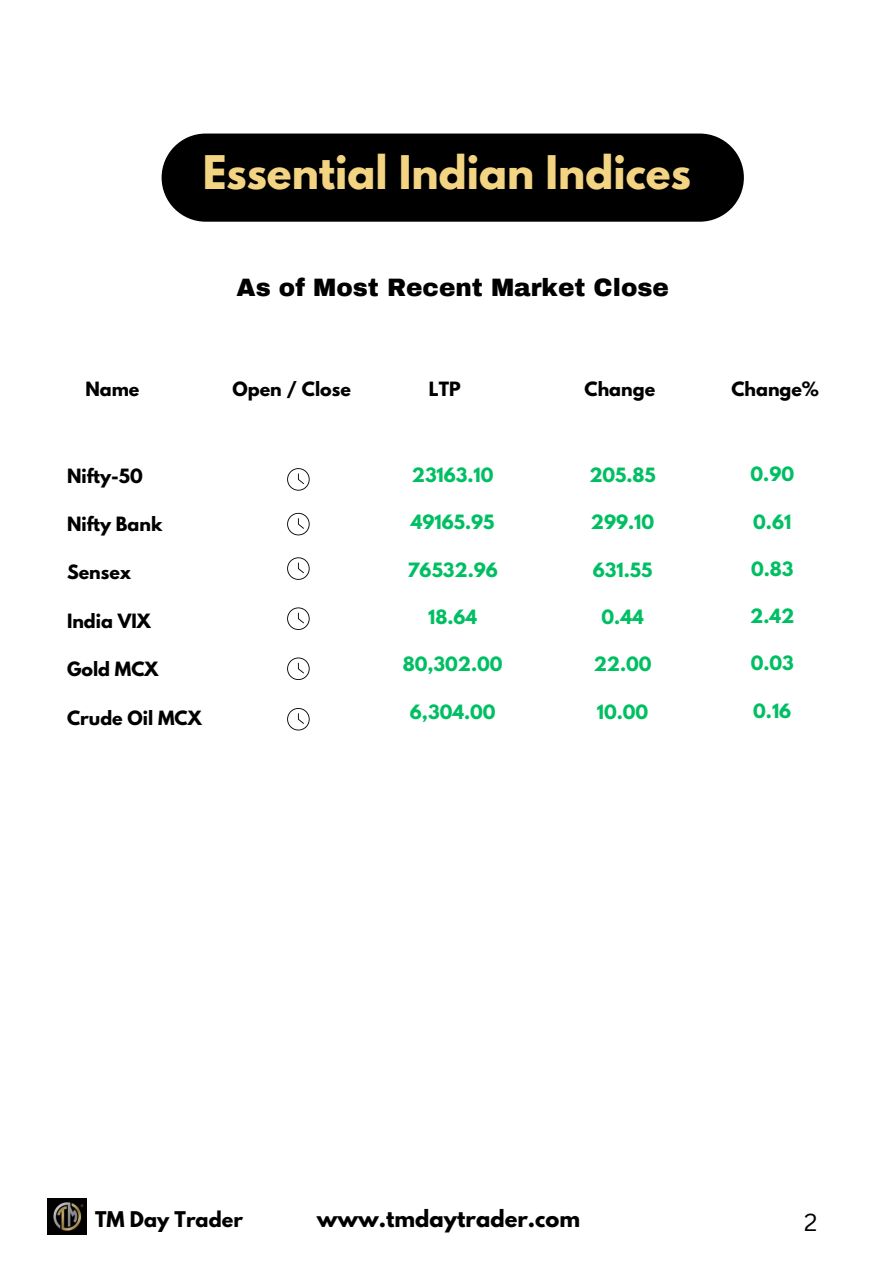
<style>
.page{position:relative;width:894px;height:1264px;background:#fff}
.page>*{position:absolute;margin:0;border:0;box-sizing:border-box;transform-origin:0 0}
.t1{font:700 41.1px "League Spartan";color:#f3d482}
.t2{font:900 24.6px "Archivo";color:#000}
.t3{font:24px "Canva Sans";color:#000}
.t4{font:700 21px "League Spartan";color:#000}
.t5{font:700 19.2px "League Spartan";color:#000}
.t6{font:700 17.55px "League Spartan";color:#00bf63}
.t7{font:700 17.4px "League Spartan";color:#000}
</style>
<div class="page">
<div style="left:161px;top:133px;width:582px;height:89px;background:#000;border-radius:44px"></div>
<img style="left:47px;top:1198px;width:40px;height:36px">
<svg style="left:287px;top:468px;width:22px;height:22px"></svg>
<svg style="left:287px;top:557px;width:22px;height:23px"></svg>
<svg style="left:287px;top:607px;width:22px;height:23px"></svg>
<svg style="left:287px;top:657px;width:22px;height:23px"></svg>
<svg style="left:287px;top:708px;width:22px;height:22px"></svg>
<svg style="left:287px;top:513px;width:22px;height:22px"></svg>
<p class="t1" style="left:203px;top:152px;width:489px">Essential Indian Indices</p>
<p class="t2" style="left:236px;top:274px;width:434px">As of Most Recent Market Close</p>
<p class="t7" style="left:85px;top:380px;width:55px">Name</p>
<p class="t7" style="left:232px;top:380px;width:120px">Open / Close</p>
<p class="t7" style="left:429px;top:380px;width:33px">LTP</p>
<p class="t7" style="left:584px;top:380px;width:72px">Change</p>
<p class="t7" style="left:731px;top:380px;width:89px">Change%</p>
<p class="t7" style="left:67px;top:467px;width:77px">Nifty-50</p>
<p class="t7" style="left:67px;top:515px;width:97px">Nifty Bank</p>
<p class="t7" style="left:67px;top:563px;width:66px">Sensex</p>
<p class="t7" style="left:67px;top:612px;width:85px">India VIX</p>
<p class="t7" style="left:67px;top:660px;width:93px">Gold MCX</p>
<p class="t7" style="left:67px;top:709px;width:136px">Crude Oil MCX</p>
<p class="t6" style="left:412px;top:466px;width:83px">23163.10</p>
<p class="t6" style="left:411px;top:513px;width:85px">49165.95</p>
<p class="t6" style="left:407px;top:561px;width:92px">76532.96</p>
<p class="t6" style="left:428px;top:608px;width:51px">18.64</p>
<p class="t6" style="left:402px;top:655px;width:101px">80,302.00</p>
<p class="t6" style="left:410px;top:702px;width:87px">6,304.00</p>
<p class="t6" style="left:589px;top:466px;width:68px">205.85</p>
<p class="t6" style="left:590px;top:513px;width:65px">299.10</p>
<p class="t6" style="left:592px;top:561px;width:61px">631.55</p>
<p class="t6" style="left:601px;top:608px;width:44px">0.44</p>
<p class="t6" style="left:593px;top:655px;width:59px">22.00</p>
<p class="t6" style="left:596px;top:702px;width:53px">10.00</p>
<p class="t6" style="left:750px;top:465px;width:45px">0.90</p>
<p class="t6" style="left:753px;top:513px;width:40px">0.61</p>
<p class="t6" style="left:750px;top:560px;width:44px">0.83</p>
<p class="t6" style="left:750px;top:607px;width:46px">2.42</p>
<p class="t6" style="left:750px;top:654px;width:45px">0.03</p>
<p class="t6" style="left:753px;top:702px;width:40px">0.16</p>
<h2 class="t5" style="left:95px;top:1209px;width:149px">TM Day Trader</h2>
<h1 class="t4" style="left:317px;top:1208px;width:265px">www.tmdaytrader.com</h1>
<h3 class="t3" style="left:804px;top:1205px;width:15px">2</h3>
</div>
